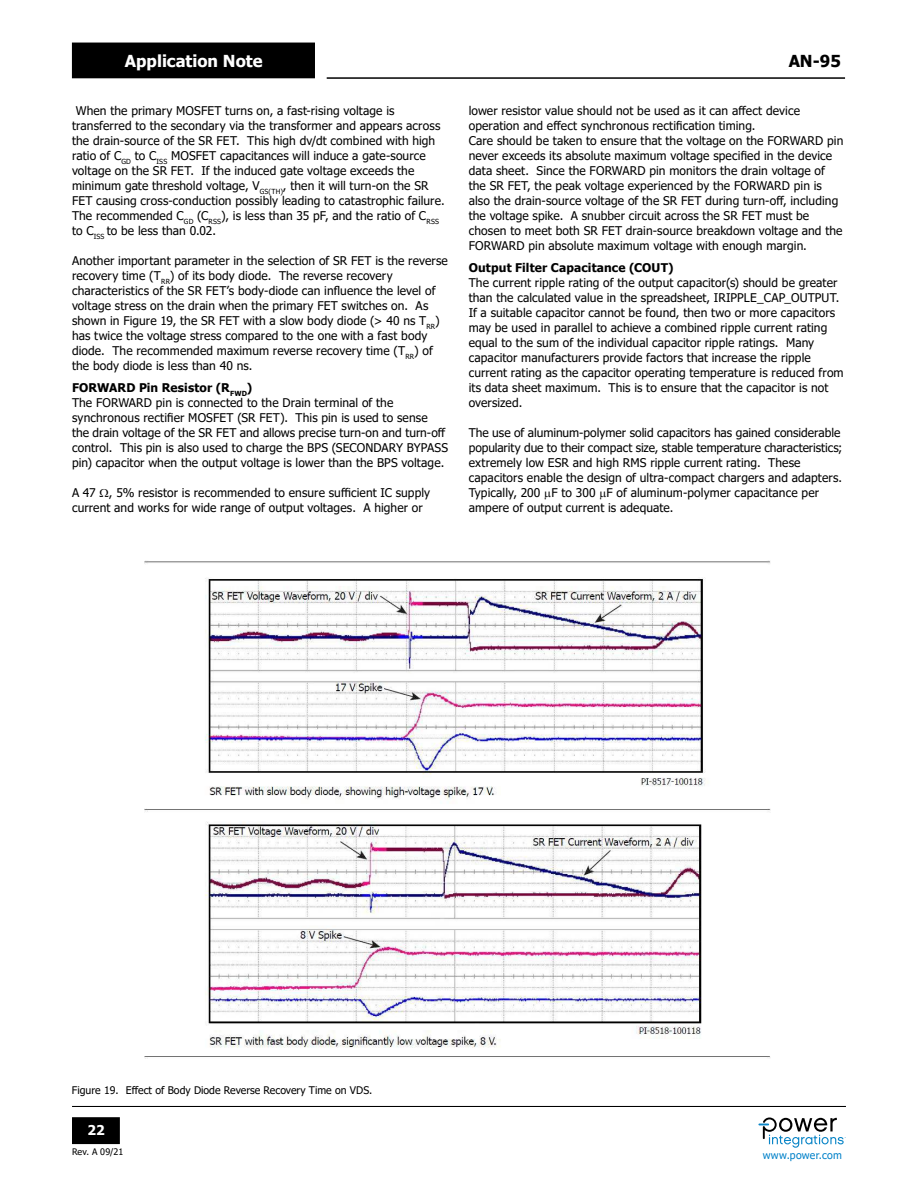
<style>
.page{position:relative;width:918px;height:1188px;background:#fff}
.page>*{position:absolute;margin:0;border:0;box-sizing:border-box;transform-origin:0 0}
.t1{font:700 16.5px "Tahoma";color:#fff}
.t2{font:700 16.5px "Tahoma";color:#000}
.t3{font:700 13.5px "Tahoma";color:#fff}
.t4{font:12px/15px "Tahoma";letter-spacing:.01em;color:#000}
.t5{font:700 12px "Tahoma";letter-spacing:.01em;color:#000}
.t6{font:10.5px "Tahoma";color:#000}
.t7{font:10.5px "Tahoma";letter-spacing:.03em;color:#0081c9}
.t8{font:9px "Tahoma";letter-spacing:.005em;color:#000}
.s1{font-weight:700}
</style>
<div class="page">
<hr style="left:72px;top:1106px;width:774px;height:1px;background:#000">
<hr style="left:327px;top:77px;width:518px;height:2px;background:#000">
<div style="left:73px;top:1118px;width:46px;height:25px;background:#000"></div>
<div style="left:72px;top:1117px;width:48px;height:27px;border:2px solid #000"></div>
<div style="left:73px;top:43px;width:241px;height:35px;background:#000"></div>
<svg style="left:758px;top:1118px;width:88px;height:30px"></svg>
<img style="left:144px;top:560px;width:627px;height:499px">
<h1 class="t1" style="left:125px;top:55px;width:139px">Application Note</h1>
<h1 class="t2" style="left:789px;top:55px;width:54px">AN-95</h1>
<p class="t4" style="left:72px;top:104px;width:374px;text-indent:4px">When the primary MOSFET turns on, a fast-rising voltage is transferred to the secondary via the transformer and appears across the drain-source of the SR FET. This high dv/dt combined with high ratio of C<sub>GD</sub> to C<sub>ISS</sub> MOSFET capacitances will induce a gate-source voltage on the SR FET. If the induced gate voltage exceeds the minimum gate threshold voltage, V<sub>GS(TH)</sub>, then it will turn-on the SR FET causing cross-conduction possibly leading to catastrophic failure.<br>The recommended C<sub>GD</sub> (C<sub>RSS</sub>), is less than 35 pF, and the ratio of C<sub>RSS </sub>to C<sub>ISS</sub> to be less than 0.02.</p>
<p class="t4" style="left:72px;top:254px;width:377px">Another important parameter in the selection of SR FET is the reverse recovery time (T<sub>RR</sub>) of its body diode. The reverse recovery characteristics of the SR FET’s body-diode can in昀氀uence the level of voltage stress on the drain when the primary FET switches on. As shown in Figure 19, the SR FET with a slow body diode (&gt; 40 ns T<sub>RR</sub>) has twice the voltage stress compared to the one with a fast body diode. The recommended maximum reverse recovery time (T<sub>RR</sub>) of the body diode is less than 40 ns.</p>
<p class="t4" style="left:72px;top:381px;width:378px"><span class="s1">FORWARD Pin Resistor (R</span><sub>FWD</sub><span class="s1">)<br></span>The FORWARD pin is connected to the Drain terminal of the synchronous recti昀椀er MOSFET (SR FET). This pin is used to sense<br>the drain voltage of the SR FET and allows precise turn-on and turn-o昀昀control. This pin is also used to charge the BPS (SECONDARY BYPASS pin) capacitor when the output voltage is lower than the BPS voltage.</p>
<p class="t4" style="left:72px;top:486px;width:360px">A 47 , 5% resistor is recommended to ensure su昀케cient IC supply current and works for wide range of output voltages. A higher or</p>
<p class="t4" style="left:469px;top:104px;width:376px">lower resistor value should not be used as it can a昀昀ect device operation and e昀昀ect synchronous recti昀椀cation timing.<br>Care should be taken to ensure that the voltage on the FORWARD pin never exceeds its absolute maximum voltage speci昀椀ed in the device data sheet. Since the FORWARD pin monitors the drain voltage of the SR FET, the peak voltage experienced by the FORWARD pin is also the drain-source voltage of the SR FET during turn-o昀昀, including the voltage spike. A snubber circuit across the SR FET must be chosen to meet both SR FET drain-source breakdown voltage and the FORWARD pin absolute maximum voltage with enough margin.</p>
<p class="t5" style="left:469px;top:259px;width:207px">Output Filter Capacitance (COUT)</p>
<p class="t4" style="left:469px;top:276px;width:377px">The current ripple rating of the output capacitor(s) should be greater than the calculated value in the spreadsheet, IRIPPLE_CAP_OUTPUT.<br>If a suitable capacitor cannot be found, then two or more capacitors may be used in parallel to achieve a combined ripple current rating equal to the sum of the individual capacitor ripple ratings. Many capacitor manufacturers provide factors that increase the ripple current rating as the capacitor operating temperature is reduced from its data sheet maximum. This is to ensure that the capacitor is not oversized.</p>
<p class="t4" style="left:469px;top:426px;width:375px">The use of aluminum-polymer solid capacitors has gained considerable popularity due to their compact size, stable temperature characteristics; extremely low ESR and high RMS ripple current rating. These capacitors enable the design of ultra-compact chargers and adapters.<br>Typically, 200 F to 300 F of aluminum-polymer capacitance per ampere of output current is adequate.</p>
<p class="t6" style="left:72px;top:1086px;width:302px">Figure 19. E昀昀ect of Body Diode Reverse Recovery Time on VDS.</p>
<p class="t3" style="left:88px;top:1125px;width:19px">22</p>
<p class="t8" style="left:72px;top:1148px;width:53px">Rev. A 09/21</p>
<p class="t7" style="left:763px;top:1151px;width:81px">www.power.com</p>
</div>
